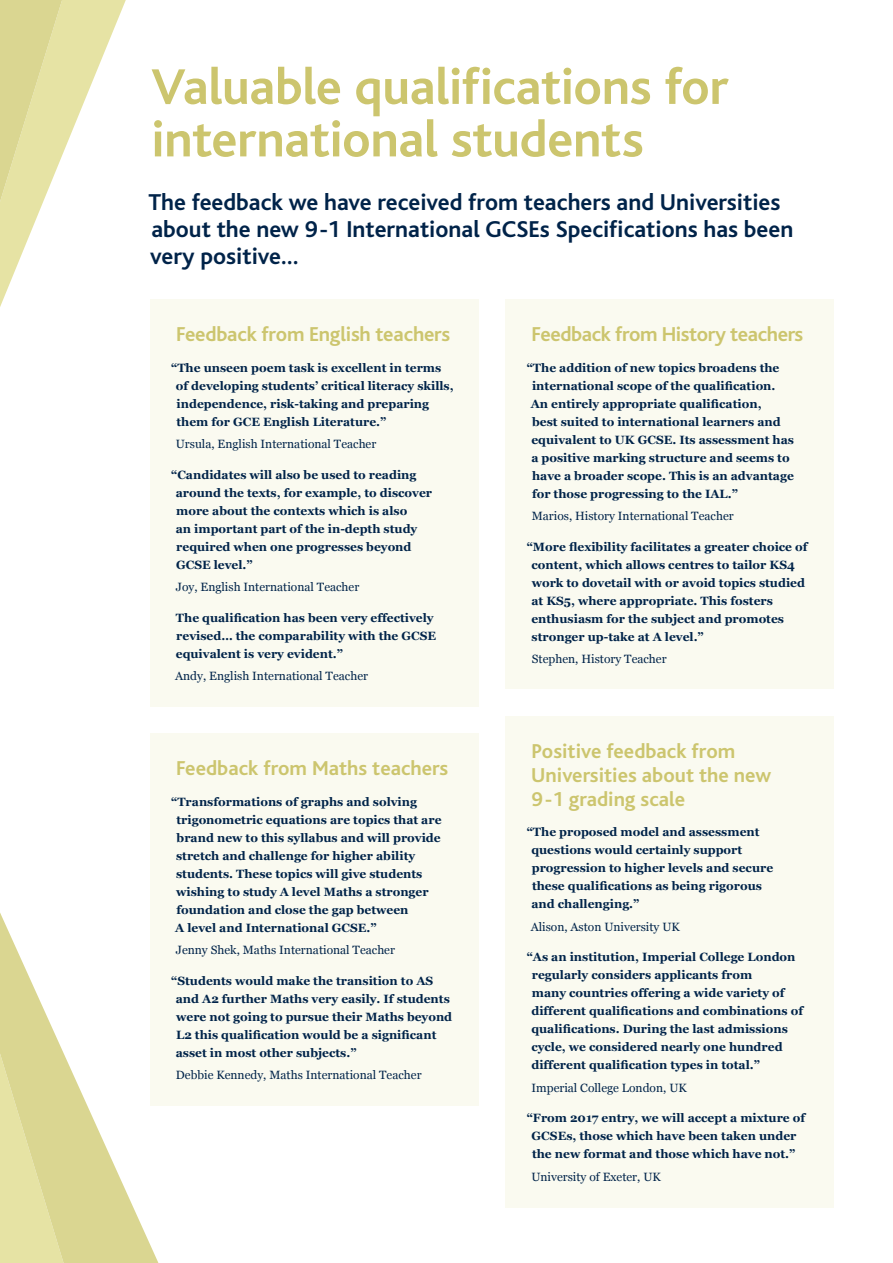
<style>
.page{position:relative;width:893px;height:1263px;background:#fff}
.page>*{position:absolute;margin:0;border:0;box-sizing:border-box;transform-origin:0 0}
.t1{font:700 52.5px/52.5px "Bliss";letter-spacing:-.01em;color:#ccc56e}
.t2{font:700 24px/27px "Bliss";color:#002349}
.t3{font:700 21px/24px "Bliss";letter-spacing:-.005em;color:#ccc56e}
.t4{font:700 12px/18px "Georgia";color:#002349}
.t5{font:12px "Georgia";color:#002349}
</style>
<div class="page">
<svg style="left:126px;top:1191px;width:32px;height:72px"></svg>
<svg style="left:0;top:0;width:126px;height:1263px"></svg>
<div style="left:506px;top:716px;width:328px;height:491px;background:#fafaf0"></div>
<div style="left:150px;top:300px;width:328px;height:407px;background:#fafaf0"></div>
<div style="left:506px;top:300px;width:328px;height:389px;background:#fafaf0"></div>
<div style="left:150px;top:734px;width:328px;height:372px;background:#fafaf0"></div>
<h1 class="t1" style="left:151px;top:62px;width:579px">Valuable qualifications for international students</h1>
<h2 class="t2" style="left:149px;top:189px;width:646px">The feedback we have received from teachers and Universities about the new 9-1 International GCSEs Specifications has been very positive…</h2>
<h3 class="t3" style="left:176px;top:323px;width:275px">Feedback from English teachers</h3>
<p class="t4" style="left:176px;top:358px;width:279px;text-indent:-5px">“The unseen poem task is excellent in terms of developing students’ critical literacy skills, independence, risk-taking and preparing them for GCE English Literature.”</p>
<p class="t5" style="left:176px;top:435px;width:202px">Ursula, English International Teacher</p>
<p class="t4" style="left:176px;top:465px;width:258px;text-indent:-5px">“Candidates will also be used to reading around the texts, for example, to discover more about the contexts which is also<br>an important part of the in-depth study required when one progresses beyond GCSE level.”</p>
<p class="t5" style="left:176px;top:578px;width:185px">Joy, English International Teacher</p>
<p class="t4" style="left:176px;top:608px;width:262px">The qualification has been very effectively revised… the comparability with the GCSE equivalent is very evident.”</p>
<p class="t5" style="left:175px;top:667px;width:194px">Andy, English International Teacher</p>
<h3 class="t3" style="left:176px;top:757px;width:274px">Feedback from Maths teachers</h3>
<p class="t4" style="left:175px;top:792px;width:268px;text-indent:-4px">“Transformations of graphs and solving trigonometric equations are topics that are brand new to this syllabus and will provide stretch and challenge for higher ability students. These topics will give students wishing to study A level Maths a stronger foundation and close the gap between<br>A level and International GCSE.”</p>
<p class="t5" style="left:176px;top:941px;width:221px">Jenny Shek, Maths International Teacher</p>
<p class="t4" style="left:176px;top:971px;width:278px;text-indent:-5px">“Students would make the transition to AS and A2 further Maths very easily. If students were not going to pursue their Maths beyond L2 this qualification would be a significant asset in most other subjects.”</p>
<p class="t5" style="left:176px;top:1066px;width:247px">Debbie Kennedy, Maths International Teacher</p>
<h3 class="t3" style="left:532px;top:323px;width:273px">Feedback from History teachers</h3>
<p class="t4" style="left:531px;top:358px;width:265px;text-indent:-4px">“The addition of new topics broadens the international scope of the qualification.<br>An entirely appropriate qualification,<br>best suited to international learners and equivalent to UK GCSE. Its assessment has a positive marking structure and seems to have a broader scope. This is an advantage for those progressing to the IAL.”</p>
<p class="t5" style="left:532px;top:507px;width:203px">Marios, History International Teacher</p>
<p class="t4" style="left:531px;top:537px;width:278px;text-indent:-5px">“More flexibility facilitates a greater choice of content, which allows centres to tailor KS4 work to dovetail with or avoid topics studied at KS5, where appropriate. This fosters enthusiasm for the subject and promotes stronger up-take at A level.”</p>
<p class="t5" style="left:532px;top:650px;width:136px">Stephen, History Teacher</p>
<h3 class="t3" style="left:531px;top:739px;width:241px">Positive feedback from<br>Universities about the new<br>9-1 grading scale</h3>
<p class="t4" style="left:531px;top:823px;width:243px;text-indent:-5px">“The proposed model and assessment questions would certainly support progression to higher levels and secure these qualifications as being rigorous and challenging.”</p>
<p class="t5" style="left:531px;top:918px;width:151px">Alison, Aston University UK</p>
<p class="t4" style="left:531px;top:948px;width:273px;text-indent:-5px">“As an institution, Imperial College London regularly considers applicants from<br>many countries offering a wide variety of different qualifications and combinations of qualifications. During the last admissions cycle, we considered nearly one hundred different qualification types in total.”</p>
<p class="t5" style="left:532px;top:1079px;width:157px">Imperial College London, UK</p>
<p class="t4" style="left:527px;top:1109px;width:280px;text-align:center">“From 2017 entry, we will accept a mixture of<br>GCSEs, those which have been taken under the new format and those which have not.”</p>
<p class="t5" style="left:531px;top:1168px;width:131px">University of Exeter, UK</p>
</div>
